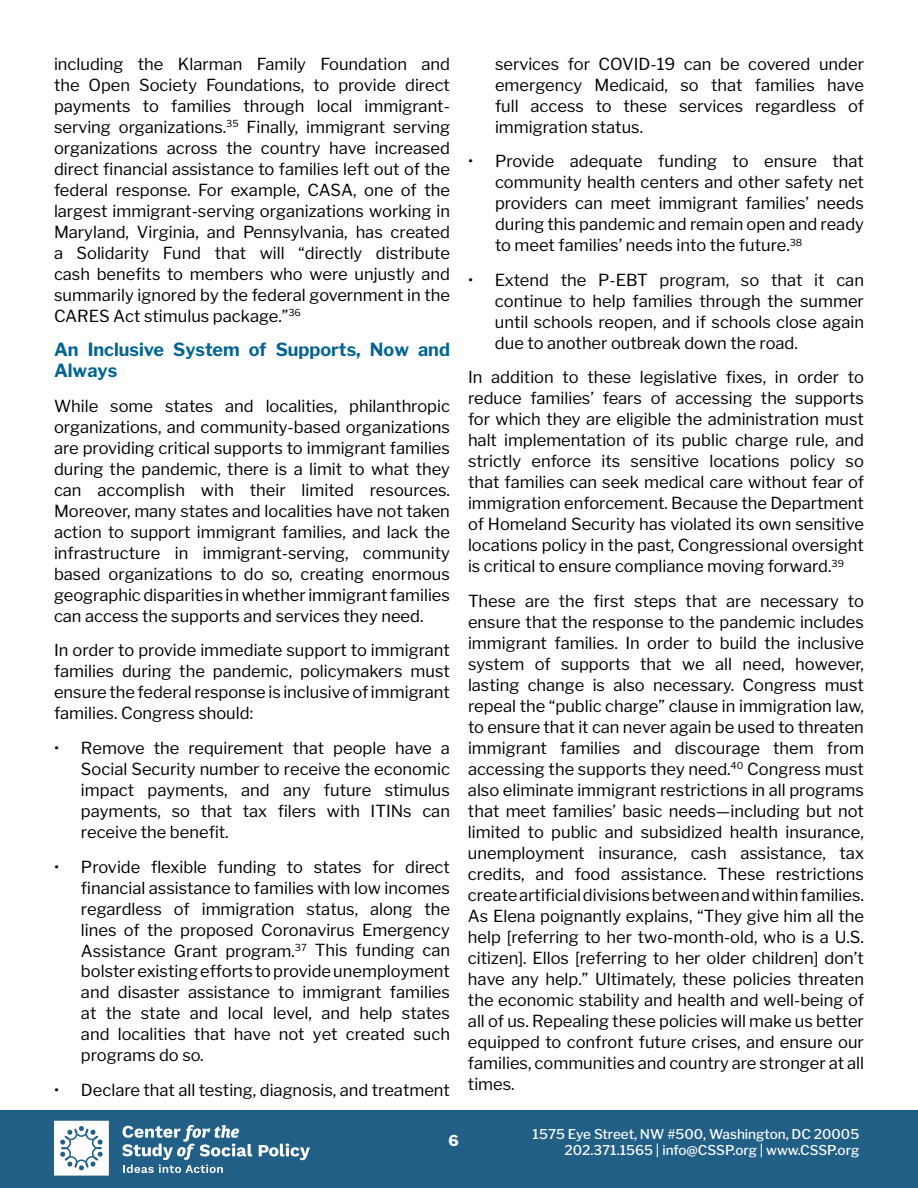
<style>
.page{position:relative;width:918px;height:1188px;background:#fff}
.page>*{position:absolute;margin:0;border:0;box-sizing:border-box;transform-origin:0 0}
.t1{font:700 18px/21px "Libre Franklin";color:#006491}
.t2{font:16.5px/21px "Libre Franklin";color:#000;text-align:justify}
.t3{font:800 15px "Libre Franklin";color:#fff}
.t4{font:500 13.5px/16.2px "Libre Franklin";color:#fff;text-align:right}
</style>
<div class="page">
<div style="left:0;top:1110px;width:918px;height:78px;background:#215f87"></div>
<svg style="left:259px;top:1144px;width:51px;height:16px"></svg>
<svg style="left:122px;top:1125px;width:130px;height:48px"></svg>
<svg style="left:54px;top:1121px;width:55px;height:55px"></svg>
<p class="t2" style="left:54px;top:53px;width:398px">including the Klarman Family Foundation and the Open Society Foundations, to provide direct payments to families through local immigrant&shy;serving organizations.<sup>35</sup> Finally, immigrant serving organizations across the country have increased direct financial assistance to families left out of the federal response. For example, CASA, one of the largest immigrant-serving organizations working in Maryland, Virginia, and Pennsylvania, has created a Solidarity Fund that will “directly distribute cash benefits to members who were unjustly and summarily ignored by the federal government in the CARES Act stimulus package.”<sup>36</sup></p>
<p class="t1" style="left:54px;top:339px;width:398px">An Inclusive System of Supports, Now and<br>Always</p>
<p class="t2" style="left:54px;top:395px;width:398px">While some states and localities, philanthropic organizations, and community-based organizations are providing critical supports to immigrant families during the pandemic, there is a limit to what they can accomplish with their limited resources.<br>Moreover, many states and localities have not taken action to support immigrant families, and lack the infrastructure in immigrant-serving, community based organizations to do so, creating enormous geographic disparities in whether immigrant families can access the supports and services they need.</p>
<p class="t2" style="left:54px;top:640px;width:398px">In order to provide immediate support to immigrant families during the pandemic, policymakers must ensure the federal response is inclusive of immigrant families. Congress should:</p>
<p class="t2" style="left:81px;top:738px;width:371px;text-indent:-27px">• Remove the requirement that people have a Social Security number to receive the economic impact payments, and any future stimulus payments, so that tax filers with ITINs can receive the benefit.</p>
<p class="t2" style="left:81px;top:856px;width:371px;text-indent:-27px">• Provide flexible funding to states for direct financial assistance to families with low incomes regardless of immigration status, along the lines of the proposed Coronavirus Emergency Assistance Grant program.<sup>37</sup> This funding can bolster existing efforts to provide unemployment and disaster assistance to immigrant families at the state and local level, and help states and localities that have not yet created such programs do so.</p>
<p class="t2" style="left:54px;top:1079px;width:397px">• Declare that all testing, diagnosis, and treatment</p>
<p class="t2" style="left:495px;top:53px;width:371px">services for COVID-19 can be covered under emergency Medicaid, so that families have full access to these services regardless of immigration status.</p>
<p class="t2" style="left:495px;top:151px;width:371px;text-indent:-27px">• Provide adequate funding to ensure that community health centers and other safety net providers can meet immigrant families’ needs during this pandemic and remain open and ready to meet families’ needs into the future.<sup>38</sup></p>
<p class="t2" style="left:495px;top:269px;width:371px;text-indent:-27px">• Extend the P-EBT program, so that it can continue to help families through the summer until schools reopen, and if schools close again due to another outbreak down the road.</p>
<p class="t2" style="left:468px;top:367px;width:398px">In addition to these legislative fixes, in order to reduce families’ fears of accessing the supports for which they are eligible the administration must halt implementation of its public charge rule, and strictly enforce its sensitive locations policy so that families can seek medical care without fear of immigration enforcement. Because the Department of Homeland Security has violated its own sensitive locations policy in the past, Congressional oversight is critical to ensure compliance moving forward.<sup>39</sup></p>
<p class="t2" style="left:468px;top:590px;width:398px">These are the first steps that are necessary to ensure that the response to the pandemic includes immigrant families. In order to build the inclusive system of supports that we all need, however, lasting change is also necessary. Congress must repeal the “public charge” clause in immigration law, to ensure that it can never again be used to threaten immigrant families and discourage them from accessing the supports they need.<sup>40</sup> Congress must also eliminate immigrant restrictions in all programs that meet families’ basic needs—including but not limited to public and subsidized health insurance, unemployment insurance, cash assistance, tax credits, and food assistance. These restrictions create artificial divisions between and within families.<br>As Elena poignantly explains, “They give him all the help [referring to her two-month-old, who is a U.S. citizen]. Ellos [referring to her older children] don’t have any help.” Ultimately, these policies threaten the economic stability and health and well-being of all of us. Repealing these policies will make us better equipped to confront future crises, and ensure our families, communities and country are stronger at all times.</p>
<p class="t3" style="left:448px;top:1131px;width:12px">6</p>
<p class="t4" style="left:533px;top:1126px;width:328px">1575 Eye Street, NW #500, Washington, DC 20005<br>202.371.1565 | info@CSSP.org | www.CSSP.org</p>
</div>
